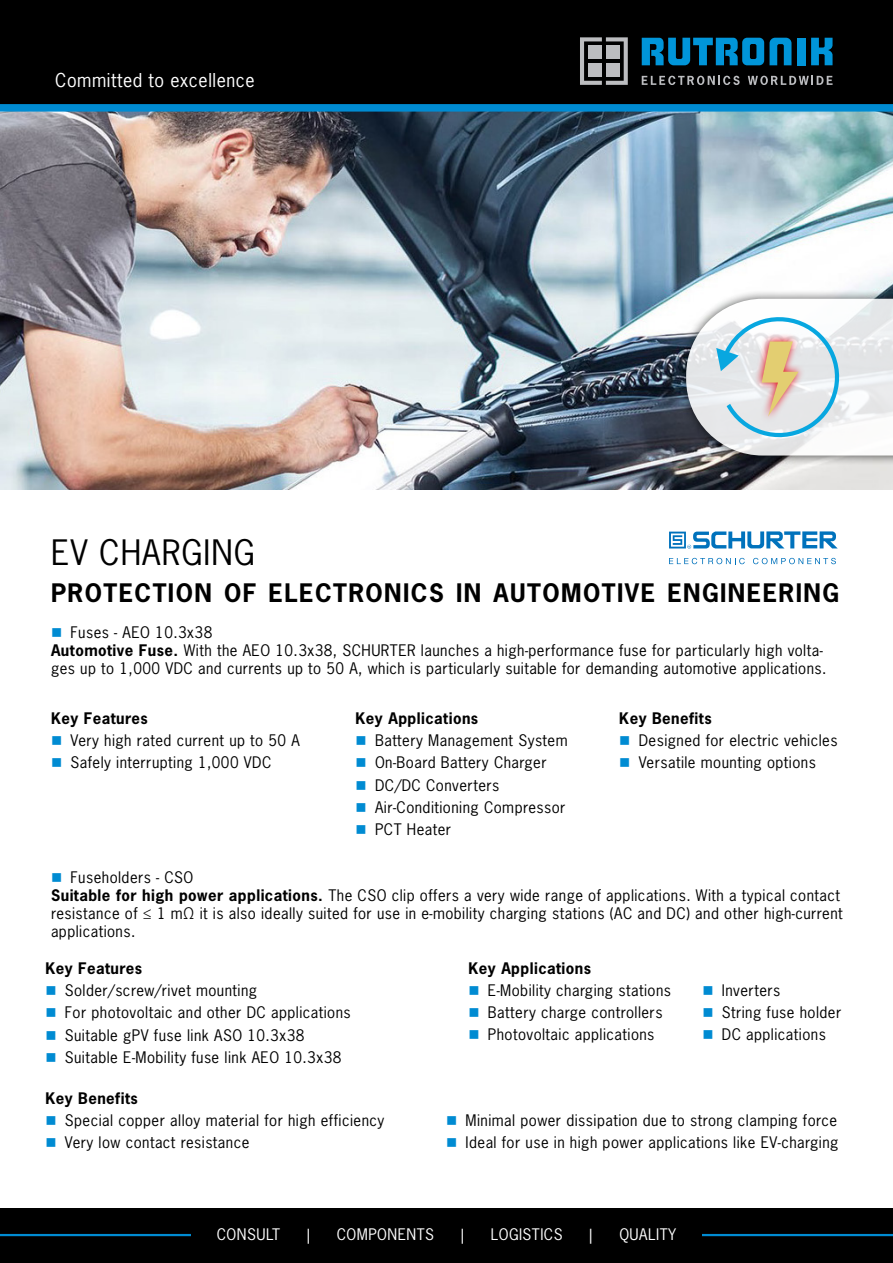
<style>
.page{position:relative;width:893px;height:1263px;background:#fff}
.page>*{position:absolute;margin:0;border:0;box-sizing:border-box;transform-origin:0 0}
.t1{font:33px "News Gothic Std";letter-spacing:.03em;color:#000}
.t2{font:700 24px "News Gothic Std";letter-spacing:.06em;color:#000}
.t3{font:18px "News Gothic Std";letter-spacing:.03em;color:#fff}
.t4{font:15px/22.2px "News Gothic Std";letter-spacing:.03em;color:#000}
.t5{font:700 15px "News Gothic Std";letter-spacing:.03em;color:#000}
.t6{font:15px "News Gothic Std";letter-spacing:.03em;color:#fff}
.s1{font-weight:700}
</style>
<div class="page">
<img style="left:0;top:112px;width:893px;height:377px">
<div style="left:0;top:0;width:893px;height:106px;background:#000"></div>
<div style="left:0;top:1208px;width:893px;height:55px;background:#000"></div>
<div style="left:0;top:104px;width:893px;height:8px;background:#008bd2"></div>
<hr style="left:0;top:1234px;width:893px;height:2px;background:#008bd2">
<div style="left:797px;top:38px;width:8px;height:27px;background:#0095d9"></div>
<svg style="left:811px;top:38px;width:21px;height:27px"></svg>
<svg style="left:642px;top:38px;width:149px;height:27px"></svg>
<svg style="left:642px;top:76px;width:98px;height:9px"></svg>
<svg style="left:748px;top:76px;width:84px;height:9px"></svg>
<svg style="left:580px;top:37px;width:48px;height:48px"></svg>
<div style="left:588px;top:46px;width:14px;height:13px;background:#bcbdc0"></div>
<div style="left:606px;top:46px;width:14px;height:13px;background:#bcbdc0"></div>
<div style="left:606px;top:63px;width:14px;height:14px;background:#bcbdc0"></div>
<div style="left:588px;top:63px;width:14px;height:14px;background:#bcbdc0"></div>
<div style="left:676px;top:289px;width:217px;height:176px;background:#000;opacity:.75"></div>
<svg style="left:686px;top:299px;width:207px;height:156px"></svg>
<div style="left:191px;top:1225px;width:511px;height:18px;background:#000"></div>
<svg style="left:669px;top:531px;width:169px;height:18px"></svg>
<svg style="left:669px;top:558px;width:76px;height:6px"></svg>
<svg style="left:753px;top:558px;width:83px;height:6px"></svg>
<p class="t3" style="left:55px;top:69px;width:201px">Committed to excellence</p>
<h1 class="t1" style="left:51px;top:532px;width:205px">EV CHARGING</h1>
<h2 class="t2" style="left:51px;top:577px;width:790px">PROTECTION OF ELECTRONICS IN AUTOMOTIVE ENGINEERING</h2>
<p class="t4" style="left:51px;top:623px;width:777px;line-height:18px;text-indent:20px">Fuses - AEO 10.3x38<br><span class="s1">Automotive Fuse.</span> With the AEO 10.3x38, SCHURTER launches a high-performance fuse for particularly high volta&shy;ges up to 1,000 VDC and currents up to 50 A, which is particularly suitable for demanding automotive applications.</p>
<p class="t5" style="left:51px;top:708px;width:98px">Key Features</p>
<p class="t4" style="left:71px;top:729px;width:231px">Very high rated current up to 50 A<br>Safely interrupting 1,000 VDC</p>
<p class="t5" style="left:619px;top:708px;width:94px">Key Benefits</p>
<p class="t4" style="left:639px;top:729px;width:200px">Designed for electric vehicles<br>Versatile mounting options</p>
<p class="t5" style="left:356px;top:708px;width:124px">Key Applications</p>
<p class="t4" style="left:375px;top:729px;width:194px">Battery Management System<br>On-Board Battery Charger<br>DC/DC Converters<br>Air-Conditioning Compressor<br>PCT Heater</p>
<p class="t4" style="left:51px;top:868px;width:793px;line-height:18px;text-indent:20px">Fuseholders - CSO<br><span class="s1">Suitable for high power applications.</span> The CSO clip offers a very wide range of applications. With a typical contact resistance of ≤ 1 mΩ it is also ideally suited for use in e-mobility charging stations (AC and DC) and other high-current applications.</p>
<p class="t5" style="left:45px;top:958px;width:98px">Key Features</p>
<p class="t4" style="left:65px;top:979px;width:287px">Solder/screw/rivet mounting<br>For photovoltaic and other DC applications Suitable gPV fuse link ASO 10.3x38<br>Suitable E-Mobility fuse link AEO 10.3x38</p>
<p class="t5" style="left:468px;top:958px;width:124px">Key Applications</p>
<p class="t4" style="left:488px;top:979px;width:185px">E-Mobility charging stations<br>Battery charge controllers<br>Photovoltaic applications</p>
<p class="t4" style="left:722px;top:979px;width:121px">Inverters<br>String fuse holder<br>DC applications</p>
<p class="t5" style="left:45px;top:1088px;width:94px">Key Benefits</p>
<p class="t4" style="left:65px;top:1109px;width:321px">Special copper alloy material for high efficiency<br>Very low contact resistance</p>
<p class="t4" style="left:466px;top:1109px;width:374px">Minimal power dissipation due to strong clamping force<br>Ideal for use in high power applications like EV-charging</p>
<p class="t6" style="left:217px;top:1224px;width:65px">CONSULT</p>
<p class="t6" style="left:307px;top:1224px;width:5px">|</p>
<p class="t6" style="left:337px;top:1224px;width:99px">COMPONENTS</p>
<p class="t6" style="left:461px;top:1224px;width:5px">|</p>
<p class="t6" style="left:491px;top:1224px;width:73px">LOGISTICS</p>
<p class="t6" style="left:589px;top:1224px;width:5px">|</p>
<p class="t6" style="left:619px;top:1224px;width:58px">QUALITY</p>
</div>
